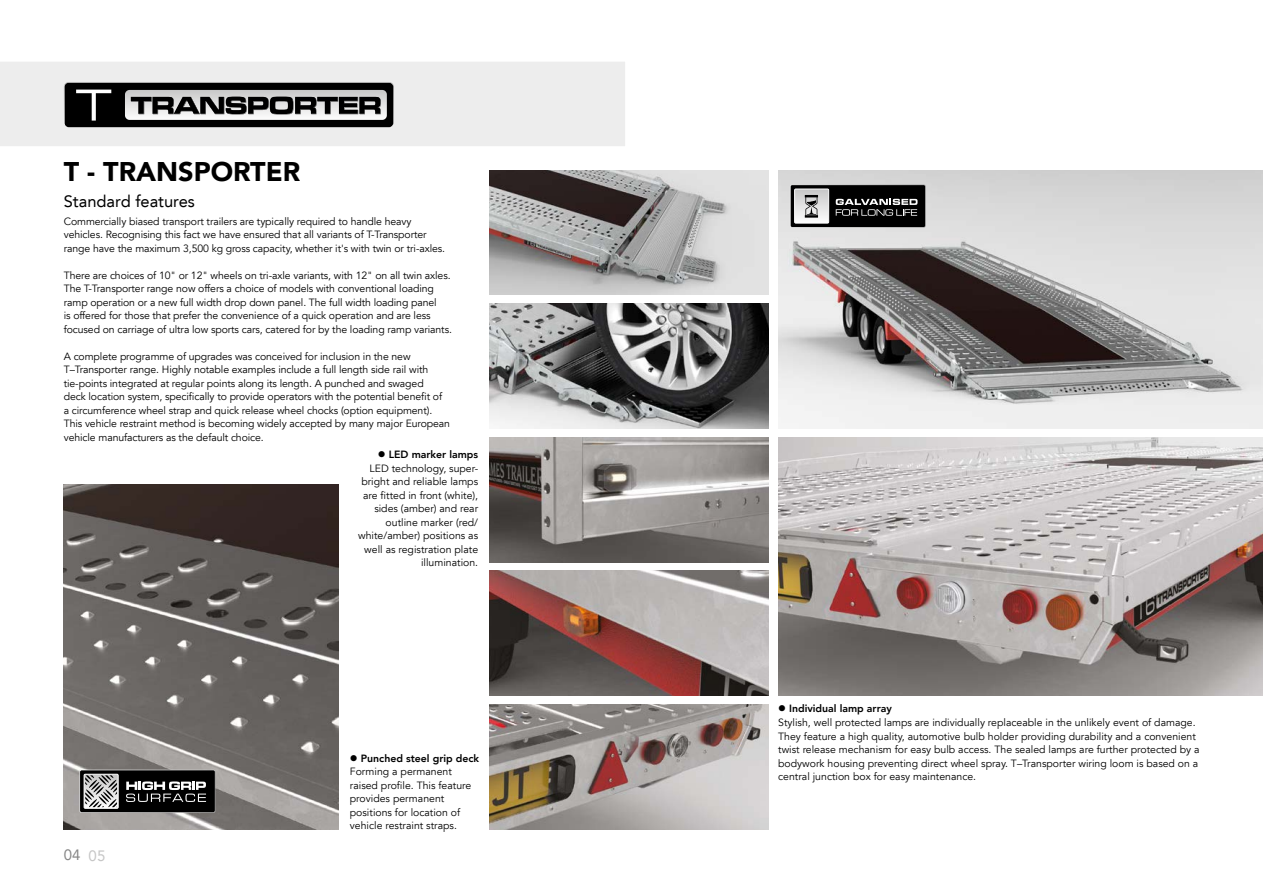
<style>
.page{position:relative;width:1263px;height:893px;background:#fff}
.page>*{position:absolute;margin:0;border:0;box-sizing:border-box;transform-origin:0 0}
.t1{font:900 27px "Avenir LT";color:#000}
.t2{font:16.5px "Avenir LT";color:#000}
.t3{font:15px "Avenir LT";color:#878787}
.t4{font:10.5px/13.5px "Avenir LT";letter-spacing:-.01em;color:#000}
.s1{font-weight:800}
.s2{color:#c6c6c6}
</style>
<div class="page">
<div style="left:0;top:62px;width:625px;height:84px;background:#ededed"></div>
<img style="left:778px;top:437px;width:485px;height:259px">
<img style="left:64px;top:485px;width:274px;height:344px">
<img style="left:490px;top:704px;width:279px;height:125px">
<img style="left:490px;top:571px;width:279px;height:125px">
<img style="left:490px;top:437px;width:279px;height:125px">
<svg style="left:79px;top:770px;width:136px;height:43px;background:#464646"></svg>
<svg style="left:64px;top:82px;width:330px;height:46px;background:#585858"></svg>
<img style="left:778px;top:170px;width:485px;height:259px">
<img style="left:490px;top:304px;width:279px;height:125px">
<img style="left:490px;top:170px;width:279px;height:125px">
<svg style="left:790px;top:184px;width:136px;height:44px;background:#484848"></svg>
<h1 class="t1" style="left:64px;top:156px;width:238px">T - TRANSPORTER</h1>
<h2 class="t2" style="left:64px;top:192px;width:133px">Standard features</h2>
<p class="t4" style="left:64px;top:215px;width:383px">Commercially biased transport trailers are typically required to handle heavy vehicles. Recognising this fact we have ensured that all variants of T-Transporter range have the maximum 3,500 kg gross capacity, whether it's with twin or tri-axles.</p>
<p class="t4" style="left:64px;top:269px;width:390px">There are choices of 10" or 12" wheels on tri-axle variants, with 12" on all twin axles.<br>The T-Transporter range now offers a choice of models with conventional loading ramp operation or a new full width drop down panel. The full width loading panel<br>is offered for those that prefer the convenience of a quick operation and are less focused on carriage of ultra low sports cars, catered for by the loading ramp variants.</p>
<p class="t4" style="left:64px;top:350px;width:388px">A complete programme of upgrades was conceived for inclusion in the new T–Transporter range. Highly notable examples include a full length side rail with tie-points integrated at regular points along its length. A punched and swaged<br>deck location system, specifically to provide operators with the potential benefit of a circumference wheel strap and quick release wheel chocks (option equipment).<br>This vehicle restraint method is becoming widely accepted by many major European vehicle manufacturers as the default choice.</p>
<p class="t4" style="left:358px;top:448px;width:121px;text-align:right">● <span class="s1">LED marker lamps<br></span>LED technology, super&shy;bright and reliable lamps are fitted in front (white), sides (amber) and rear outline marker (red/ white/amber) positions as well as registration plate illumination.</p>
<h3 class="t3" style="left:64px;top:846px;width:43px">04 <span class="s2">05</span></h3>
<p class="t4" style="left:350px;top:752px;width:131px">● <span class="s1">Punched steel grip deck<br></span>Forming a permanent raised profile. This feature provides permanent positions for location of vehicle restraint straps.</p>
<p class="t4" style="left:778px;top:702px;width:423px">● <span class="s1">Individual lamp array<br></span>Stylish, well protected lamps are individually replaceable in the unlikely event of damage.<br>They feature a high quality, automotive bulb holder providing durability and a convenient twist release mechanism for easy bulb access. The sealed lamps are further protected by a bodywork housing preventing direct wheel spray. T–Transporter wiring loom is based on a central junction box for easy maintenance.</p>
</div>
